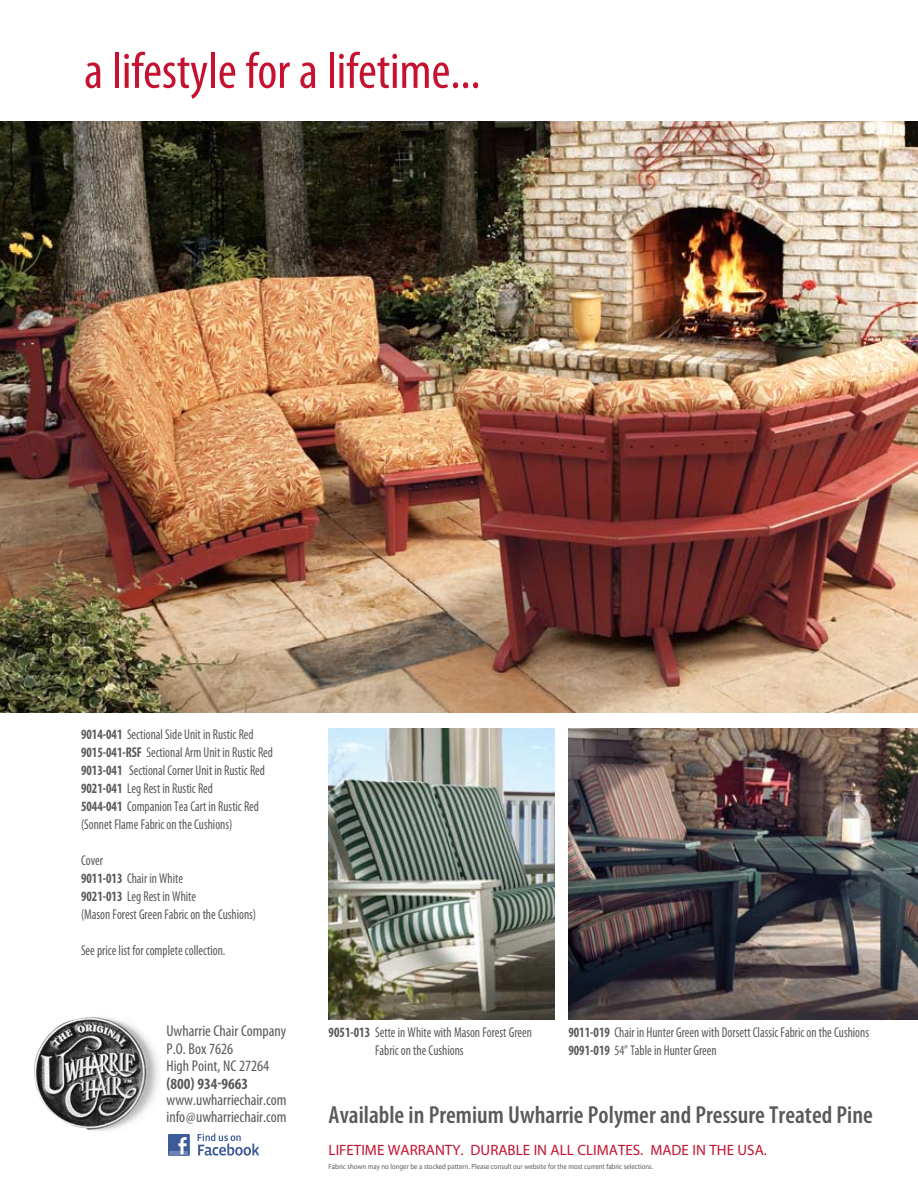
<style>
.page{position:relative;width:918px;height:1188px;background:#fff}
.page>*{position:absolute;margin:0;border:0;box-sizing:border-box;transform-origin:0 0}
.t1{font:condensed 51.75px "Myriad Pro";color:#c41230}
.t2{font:600 condensed 24.75px "Myriad Pro";color:#58595b}
.t3{font:condensed 15.6px/17.2px "Myriad Pro";color:#58595b}
.t4{font:700 condensed 15.6px "Myriad Pro";color:#58595b}
.t5{font:15px "Myriad Pro";color:#c41230}
.t6{font:condensed 14.25px/18px "Myriad Pro";color:#58595b;scale:.9 1}
.t7{font:7.5px "Myriad Pro";color:#58595b;scale:.9 1}
.s1{font-weight:700}
</style>
<div class="page">
<img style="left:0;top:122px;width:918px;height:590px">
<img style="left:568px;top:728px;width:350px;height:291px">
<img style="left:329px;top:728px;width:225px;height:291px">
<img style="left:34px;top:1017px;width:125px;height:115px">
<svg style="left:198px;top:1133px;width:61px;height:23px"></svg>
<div style="left:168px;top:1134px;width:22px;height:22px;background:#3d5a99"></div>
<hr style="left:170px;top:1151px;width:18px;height:3px;background:#6d85b3">
<svg style="left:178px;top:1137px;width:9px;height:17px"></svg>
<h1 class="t1" style="left:84px;top:40px;width:398px">a lifestyle for a lifetime...</h1>
<p class="t6" style="left:81px;top:725px;width:215px"><span class="s1">9014-041</span> Sectional Side Unit in Rustic Red <span class="s1">9015-041-RSF</span> Sectional Arm Unit in Rustic Red <span class="s1">9013-041</span> Sectional Corner Unit in Rustic Red <span class="s1">9021-041</span> Leg Rest in Rustic Red<br><span class="s1">5044-041</span> Companion Tea Cart in Rustic Red (Sonnet Flame Fabric on the Cushions)</p>
<p class="t6" style="left:81px;top:851px;width:196px">Cover<br><span class="s1">9011-013</span> Chair in White<br><span class="s1">9021-013</span> Leg Rest in White<br>(Mason Forest Green Fabric on the Cushions)</p>
<p class="t6" style="left:81px;top:941px;width:162px">See price list for complete collection.</p>
<p class="t3" style="left:166px;top:1022px;width:121px">Uwharrie Chair Company<br>P.O. Box 7626<br>High Point, NC 27264</p>
<p class="t4" style="left:166px;top:1074px;width:83px">(800) 934-9663</p>
<p class="t3" style="left:166px;top:1091px;width:122px">www.uwharriechair.com info@uwharriechair.com</p>
<p class="t6" style="left:375px;top:1023px;width:176px;text-indent:-47px"><span class="s1">9051-013</span> Sette in White with Mason Forest Green<br>Fabric on the Cushions</p>
<p class="t6" style="left:568px;top:1023px;width:336px"><span class="s1">9011-019</span> Chair in Hunter Green with Dorsett Classic Fabric on the Cushions<br><span class="s1">9091-019</span> 54” Table in Hunter Green</p>
<h2 class="t2" style="left:329px;top:1101px;width:546px">Available in Premium Uwharrie Polymer and Pressure Treated Pine</h2>
<p class="t5" style="left:329px;top:1140px;width:231px">lifetime warranty. DURABLE IN ALL</p>
<p class="t5" style="left:577px;top:1140px;width:18px">CLIMATE</p>
<p class="t5" style="left:633px;top:1140px;width:136px">S. Made in the usa.</p>
<p class="t7" style="left:329px;top:1162px;width:362px">Fabric shown may no longer be a stocked pattern. Please consult our website for the most current fabric selections.</p>
</div>
